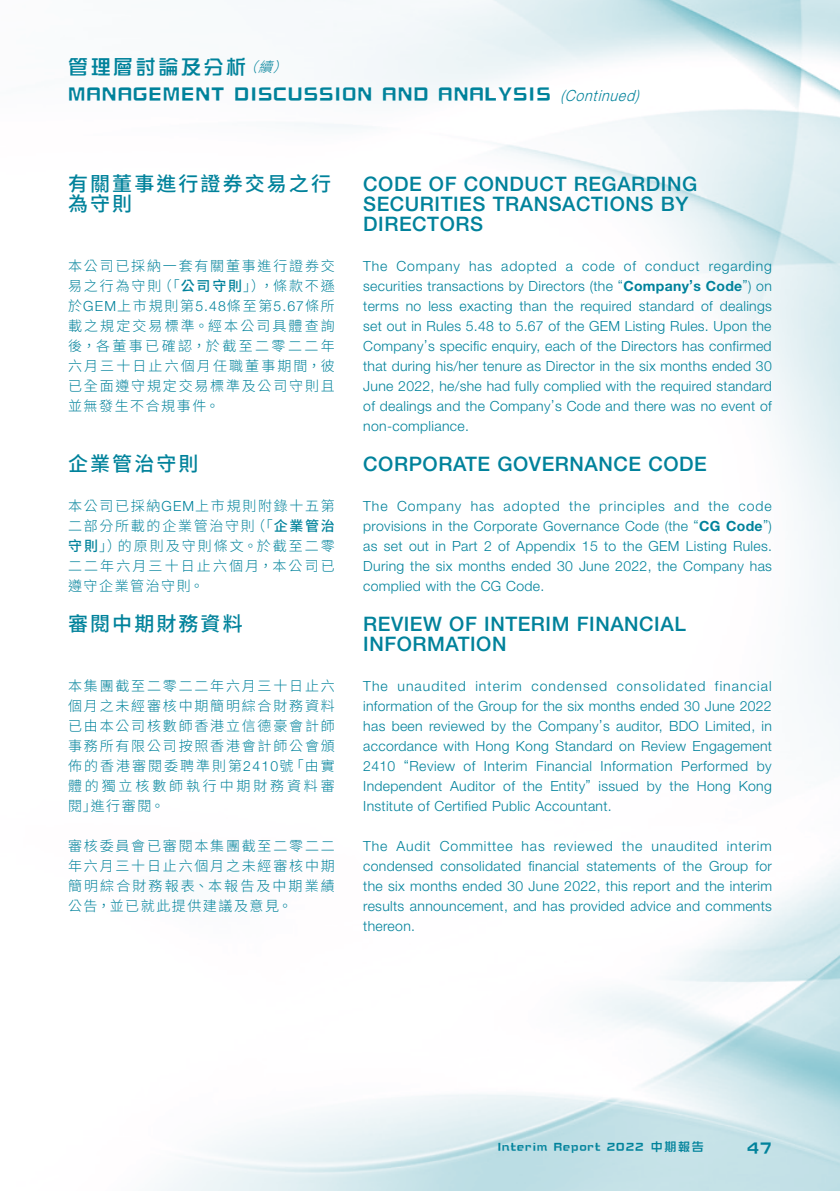
<style>
.page{position:relative;width:840px;height:1191px;background:#fff}
.page>*{position:absolute;margin:0;border:0;box-sizing:border-box;transform-origin:0 0}
.t1{font:22px "DF Zong Yi Std W5";letter-spacing:.07em;color:#00829b;scale:.91 1}
.Heading_1{font:500 20px/20px "Helvetica Neue LT Std";letter-spacing:.03em;color:#00829b}
.C_Heading_1{font:500 20px/20px "Source Han Sans TC";letter-spacing:.105em;color:#00829b}
.Body_Text{font:500 20px "Helvetica Neue LT Std";letter-spacing:.03em;color:#00829b}
.t2{font:20px "DF Zong Yi Std W5";letter-spacing:.13em;color:#00829b}
.t3{font:18.8px "DF Zong Yi Std W5";color:#00829b;scale:.91 1}
.Body_Text-2{font:300 14px/20px "Helvetica Neue LT Std";letter-spacing:.025em;color:#00829b;text-align:justify}
.C_Body_Text{font:300 14px/20px "Source Han Sans TC";letter-spacing:.14em;color:#00829b;text-align:justify}
.t4{font:13.2px "DF Zong Yi Std W5";letter-spacing:.09em;color:#00829b;scale:.91 1}
.s1{font-family:"Source Han Sans TC";font-weight:300;font-style:italic;font-size:14px}
.s2{font-family:"Helvetica Neue LT Std";font-weight:300;font-style:italic;font-size:15.4px}
.s3{font-weight:500}
.s4{font-family:"Helvetica Neue LT Std"}
.s5{font-weight:700}
.s6{font-size:12px}
</style>
<div class="page">
<img style="left:161px;top:0;width:678px;height:1191px">
<h2 class="t2" style="left:68px;top:56px;width:231px">管理層討論及分析<span class="s1">（續）</span></h2>
<h1 class="t1" style="left:68px;top:81px;width:628px">MANAGEMENT DISCUSSION AND ANALYSIS <span class="s2">(Continued)</span></h1>
<p class="C_Heading_1" style="left:68px;top:174px;width:264px">有關董事進行證券交易之行為守則</p>
<p class="C_Body_Text" style="left:68px;top:256px;width:268px">本公司已採納一套有關董事進行證券交易之行為守則（「<span class="s3">公司守則</span>」），條款不遜於<span class="s4">GEM</span>上市規則第<span class="s4">5.48</span>條至第<span class="s4">5.67</span>條所載之規定交易標準。經本公司具體查詢後，各董事已確認，於截至二零二二年六月三十日止六個月任職董事期間，彼已全面遵守規定交易標準及公司守則且並無發生不合規事件。</p>
<p class="C_Heading_1" style="left:68px;top:454px;width:132px">企業管治守則</p>
<p class="C_Body_Text" style="left:68px;top:496px;width:268px">本公司已採納<span class="s4">GEM</span>上市規則附錄十五第二部分所載的企業管治守則（「<span class="s3">企業管治守則</span>」）的原則及守則條文。於截至二零二二年六月三十日止六個月，本公司已遵守企業管治守則。</p>
<p class="C_Heading_1" style="left:68px;top:614px;width:176px">審閱中期財務資料</p>
<p class="C_Body_Text" style="left:68px;top:676px;width:268px">本集團截至二零二二年六月三十日止六個月之未經審核中期簡明綜合財務資料已由本公司核數師香港立信德豪會計師事務所有限公司按照香港會計師公會頒佈的香港審閱委聘準則第<span class="s4">2410</span>號「由實體的獨立核數師執行中期財務資料審閱」進行審閱。</p>
<p class="C_Body_Text" style="left:68px;top:836px;width:268px">審核委員會已審閱本集團截至二零二二年六月三十日止六個月之未經審核中期簡明綜合財務報表、本報告及中期業績公告，並已就此提供建議及意見。</p>
<p class="Heading_1" style="left:363px;top:173px;width:335px">CODE OF CONDUCT REGARDING<br>SECURITIES TRANSACTIONS BY<br>DIRECTORS</p>
<p class="Body_Text-2" style="left:363px;top:255px;width:410px">The Company has adopted a code of conduct regarding securities transactions by Directors (the “<span class="s5">Company’s Code</span>”) on terms no less exacting than the required standard of dealings set out in Rules 5.48 to 5.67 of the GEM Listing Rules. Upon the Company’s specific enquiry, each of the Directors has confirmed that during his/her tenure as Director in the six months ended 30<br>June 2022, he/she had fully complied with the required standard of dealings and the Company’s Code and there was no event of non-compliance.</p>
<p class="Body_Text" style="left:363px;top:451px;width:345px">CORPORATE GOVERNANCE CODE</p>
<p class="Body_Text-2" style="left:363px;top:495px;width:410px">The Company has adopted the principles and the code provisions in the Corporate Governance Code (the “<span class="s5">CG Code</span>”) as set out in Part 2 of Appendix 15 to the GEM Listing Rules.<br>During the six months ended 30 June 2022, the Company has complied with the CG Code.</p>
<p class="Heading_1" style="left:363px;top:613px;width:324px">REVIEW OF INTERIM FINANCIAL<br>INFORMATION</p>
<p class="Body_Text-2" style="left:363px;top:675px;width:410px">The unaudited interim condensed consolidated financial information of the Group for the six months ended 30 June 2022 has been reviewed by the Company’s auditor, BDO Limited, in accordance with Hong Kong Standard on Review Engagement 2410 “Review of Interim Financial Information Performed by Independent Auditor of the Entity” issued by the Hong Kong Institute of Certified Public Accountant.</p>
<p class="Body_Text-2" style="left:363px;top:835px;width:410px">The Audit Committee has reviewed the unaudited interim condensed consolidated financial statements of the Group for the six months ended 30 June 2022, this report and the interim results announcement, and has provided advice and comments thereon.</p>
<p class="t4" style="left:497px;top:1139px;width:228px">Interim Report 2022 <span class="s6">中期報告</span></p>
<h3 class="t3" style="left:746px;top:1136px;width:29px">47</h3>
</div>
